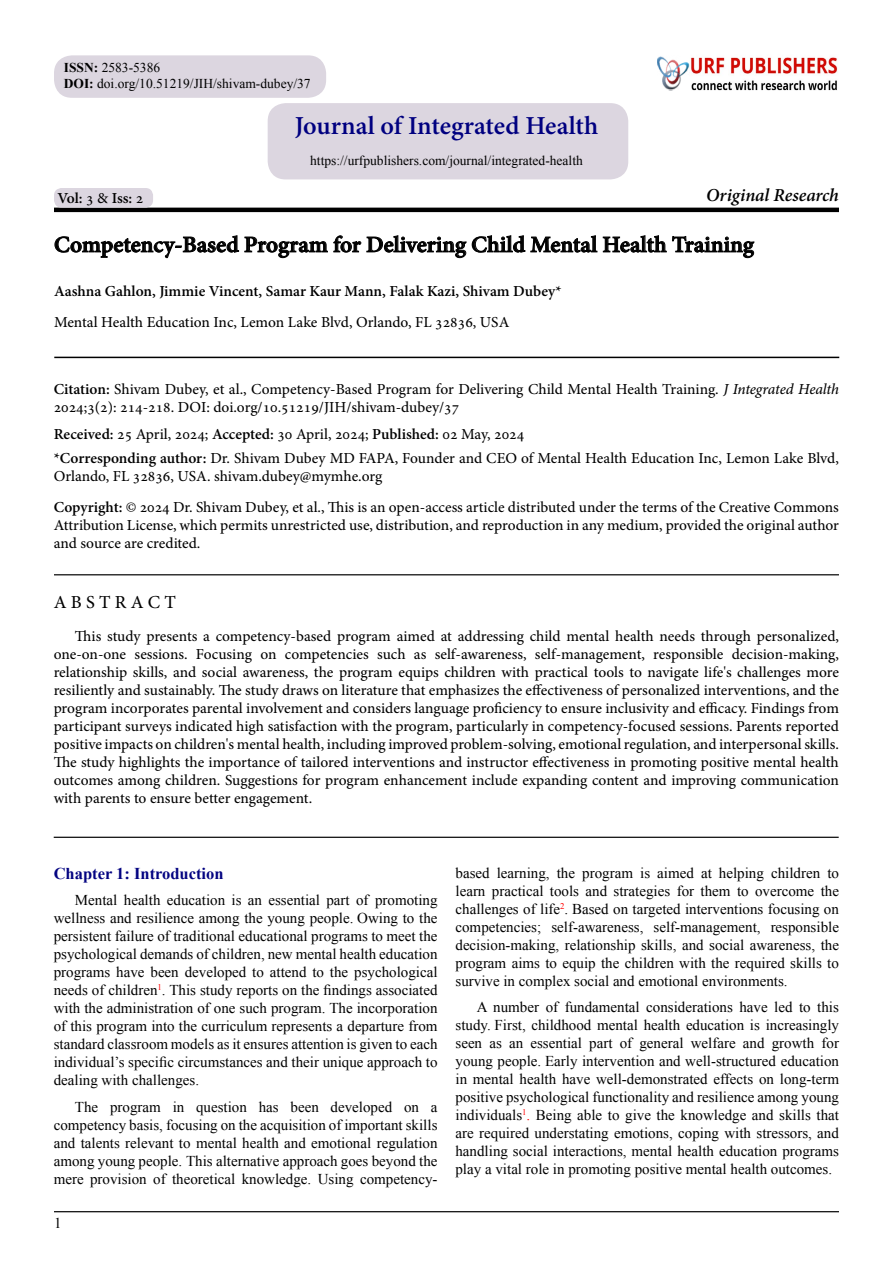
<style>
.page{position:relative;width:893px;height:1263px;background:#fff}
.page>*{position:absolute;margin:0;border:0;box-sizing:border-box;transform-origin:0 0}
.t1{font:700 25.5px "Adobe Hebrew";color:#000080}
.t2{font:700 22.5px "Adobe Hebrew";color:#000}
.t3{font:italic 700 18px "Adobe Hebrew";letter-spacing:-.005em;color:#000}
.t4{font:18px "Adobe Hebrew";letter-spacing:.235em;color:#000}
.t5{font:700 16.5px "Times New Roman";color:#030381}
.t6{font:15px/18px "Times New Roman";color:#000;text-align:justify}
.t7{font:15px/18px "Adobe Hebrew";color:#000}
.t8{font:700 15px "Adobe Hebrew";color:#000}
.t9{font:13.5px/16.2px "Times New Roman";color:#000}
.t10{font:8.7px "Times New Roman";color:#f00}
.s1{font-weight:700}
.s2{font-weight:400}
.s3{font-style:italic}
.s4{color:#f00}
</style>
<div class="page">
<img style="left:668px;top:57px;width:170px;height:34px">
<hr style="left:54px;top:208px;width:785px;height:4px;background:#000">
<svg style="left:54px;top:235px;width:701px;height:23px"></svg>
<hr style="left:54px;top:357px;width:785px;height:1px;background:#000">
<hr style="left:54px;top:1211px;width:785px;height:1px;background:#000">
<div style="left:645px;top:44px;width:57px;height:46px;background:#000;opacity:.5"></div>
<div style="left:647px;top:46px;width:50px;height:44px;background:#fff"></div>
<div style="left:656px;top:56px;width:43px;height:34px;background:#000;opacity:.75"></div>
<div style="left:54px;top:188px;width:99px;height:20px;background:#dcd6e0;border-radius:8px"></div>
<div style="left:268px;top:103px;width:360px;height:76px;background:#dcd6e0;border-radius:18px"></div>
<div style="left:54px;top:55px;width:272px;height:43px;background:#dcd6e0;border-radius:18px"></div>
<hr style="left:54px;top:574px;width:785px;height:1px;background:#000">
<hr style="left:54px;top:837px;width:785px;height:1px;background:#000">
<p class="t9" style="left:64px;top:59px;width:248px"><span class="s1">ISSN:</span> 2583-5386<br><span class="s1">DOI:</span> doi.org/10.51219/JIH/shivam-dubey/37</p>
<h1 class="t1" style="left:295px;top:110px;width:305px">Journal of Integrated Health</h1>
<p class="t8" style="left:57px;top:189px;width:87px">Vol <span class="s2">3</span>: <span class="s2">&amp;</span> Iss <span class="s2">2</span>:</p>
<p class="t9" style="left:310px;top:152px;width:274px">https://urfpublishers.com/journal/integrated-health</p>
<p class="t3" style="left:706px;top:184px;width:134px">Original Research</p>
<h2 class="t2" style="left:54px;top:231px;width:701px">Competency-Based Program for Delivering Child Mental Health Training</h2>
<p class="t8" style="left:54px;top:282px;width:509px">Aashna Gahlon, Jimmie Vincent, Samar Kaur Mann, Falak Kazi, Shivam Dubey*</p>
<p class="t7" style="left:54px;top:313px;width:457px">Mental Health Education Inc, Lemon Lake Blvd, Orlando, FL 32836, USA</p>
<p class="t7" style="left:54px;top:381px;width:787px"><span class="s1">Citation:</span> Shivam Dubey, et al., Competency-Based Program for Delivering Child Mental Health Training <span class="s3">J</span>. <span class="s3">Integrated Health<br></span>2024 : )2(3; 214-218. DOI: doi.org/10.51219/JIH/shivam-dubey/37</p>
<p class="t7" style="left:54px;top:422px;width:787px;line-height:24.3px"><span class="s1">Received:</span> 25 April, 2024; <span class="s1">Accepted:</span> 30 April, 2024; <span class="s1">Published:</span> 02 May, 2024<br><span class="s1">*Corresponding author:</span> Dr. Shivam Dubey MD FAPA, Founder and CEO of Mental Health Education Inc, Lemon Lake Blvd,</p>
<p class="t7" style="left:54px;top:461px;width:787px;line-height:30.8px">Orlando, FL 32836, USA. shivam.dubey@mymhe.org<br><span class="s1">Copyright:</span> © 2024 Dr. Shivam Dubey, et al., This is an open-access article distributed under the terms of the Creative Commons</p>
<p class="t7" style="left:54px;top:516px;width:787px">Attribution License, which permits unrestricted use, distribution, and reproduction in any medium, provided the original author and source are credited.</p>
<p class="t4" style="left:54px;top:591px;width:124px">AB TS RACT</p>
<p class="t7" style="left:75px;top:627px;width:765px;text-align:right">This study presents a competency-based program aimed at addressing child mental health needs through personalized, decision-making,</p>
<p class="t7" style="left:377px;top:645px;width:30px">such</p>
<p class="t7" style="left:435px;top:645px;width:93px">self-awareness,</p>
<p class="t7" style="left:535px;top:645px;width:111px">self-management,</p>
<p class="t7" style="left:653px;top:645px;width:72px">responsible</p>
<p class="t7" style="left:196px;top:645px;width:58px">Focusing</p>
<p class="t7" style="left:135px;top:645px;width:54px">sessions.</p>
<p class="t7" style="left:285px;top:645px;width:85px">competencies</p>
<p class="t7" style="left:54px;top:645px;width:787px">one-on-one<br>relationship skills, and social awareness, the program equips children with practical tools to navigate life s' challenges more resiliently and sustainably. The study draws on literature that emphasizes the effectiveness of personalized interventions, and the program incorporates parental involvement and considers language proficiency to ensure inclusivity and efficacy. Findings from participant surveys indicated high satisfaction with the program, particularly in competency-focused sessions. Parents reported positive impacts on children s' mental health, including improved problem-solving, emotional regulation, and interpersonal skills.<br>The study highlights the importance of tailored interventions and instructor effectiveness in promoting positive mental health outcomes among children. Suggestions for program enhancement include expanding content and improving communication with parents to ensure better engagement.</p>
<p class="t7" style="left:260px;top:645px;width:18px">on</p>
<p class="t7" style="left:414px;top:645px;width:14px">as</p>
<p class="t5" style="left:54px;top:862px;width:171px">Chapter 1: Introduction</p>
<p class="t6" style="left:54px;top:891px;width:385px;text-indent:21px">Mental health education is an essential part of promoting wellness and resilience among the young people. Owing to the persistent failure of traditional educational programs to meet the psychological demands of children, new mental health education programs have been developed to attend to the psychological</p>
<p class="t10" style="left:158px;top:981px;width:6px">1</p>
<p class="t6" style="left:54px;top:981px;width:385px">needs of children . This study reports on the findings associated with the administration of one such program. The incorporation of this program into the curriculum represents a departure from standard classroom models as it ensures attention is given to each individual s’ specific circumstances and their unique approach to dealing with challenges.</p>
<p class="t6" style="left:431px;top:1097px;width:8px">a</p>
<p class="t6" style="left:54px;top:1097px;width:385px;text-align:left;text-indent:21px">The<br>competency basis, focusing on the acquisition of important skills and talents relevant to mental health and emotional regulation among young people. This alternative approach goes beyond the</p>
<p class="t6" style="left:173px;top:1097px;width:13px">in</p>
<p class="t6" style="left:196px;top:1097px;width:52px">question</p>
<p class="t6" style="left:259px;top:1097px;width:21px">has</p>
<p class="t6" style="left:291px;top:1097px;width:30px">been</p>
<p class="t6" style="left:331px;top:1097px;width:63px">developed</p>
<p class="t6" style="left:110px;top:1097px;width:52px">program</p>
<p class="t6" style="left:404px;top:1097px;width:16px">on</p>
<p class="t6" style="left:54px;top:1169px;width:385px">mere provision of theoretical knowledge. Using competency-</p>
<p class="t6" style="left:54px;top:1214px;width:9px">1</p>
<p class="t6" style="left:455px;top:864px;width:36px">based</p>
<p class="t6" style="left:497px;top:864px;width:54px">learning,</p>
<p class="t6" style="left:557px;top:864px;width:20px">the</p>
<p class="t6" style="left:640px;top:864px;width:12px">is</p>
<p class="t6" style="left:582px;top:864px;width:52px">program</p>
<p class="t6" style="left:657px;top:864px;width:38px">aimed</p>
<p class="t6" style="left:719px;top:864px;width:46px">helping</p>
<p class="t6" style="left:771px;top:864px;width:51px">children</p>
<p class="t6" style="left:701px;top:864px;width:12px">at</p>
<p class="t6" style="left:827px;top:864px;width:13px">to</p>
<p class="t6" style="left:455px;top:882px;width:385px">learn practical tools and strategies for them to overcome the</p>
<p class="t10" style="left:560px;top:900px;width:6px">2</p>
<p class="t6" style="left:455px;top:900px;width:385px;text-align:right">challenges of life . Based on targeted interventions focusing on responsible</p>
<p class="t6" style="left:455px;top:918px;width:385px;text-align:left">competencies;<br>decision-making, relationship skills, and social awareness, the program aims to equip the children with the required skills to survive in complex social and emotional environments.</p>
<p class="t6" style="left:455px;top:998px;width:385px;text-align:right">A number of fundamental considerations have led to this study. First, childhood mental health education is increasingly for</p>
<p class="t6" style="left:551px;top:918px;width:94px">self-awareness,</p>
<p class="t6" style="left:653px;top:918px;width:109px">self-management,</p>
<p class="t6" style="left:530px;top:1034px;width:53px">essential</p>
<p class="t6" style="left:639px;top:1034px;width:46px">general</p>
<p class="t6" style="left:691px;top:1034px;width:46px">welfare</p>
<p class="t6" style="left:743px;top:1034px;width:23px">and</p>
<p class="t6" style="left:772px;top:1034px;width:44px">growth</p>
<p class="t6" style="left:620px;top:1034px;width:14px">of</p>
<p class="t6" style="left:589px;top:1034px;width:25px">part</p>
<p class="t6" style="left:455px;top:1034px;width:385px;text-align:left">seen<br>young people. Early intervention and well-structured education in mental health have well-demonstrated effects on long-term positive psychological functionality and resilience among young</p>
<p class="t10" style="left:522px;top:1107px;width:6px">1</p>
<p class="t6" style="left:489px;top:1034px;width:14px">as</p>
<p class="t6" style="left:509px;top:1034px;width:16px">an</p>
<p class="t6" style="left:455px;top:1106px;width:385px">individuals <span class="s4">.</span> Being able to give the knowledge and skills that are required understating emotions, coping with stressors, and handling social interactions, mental health education programs play a vital role in promoting positive mental health outcomes.</p>
</div>
